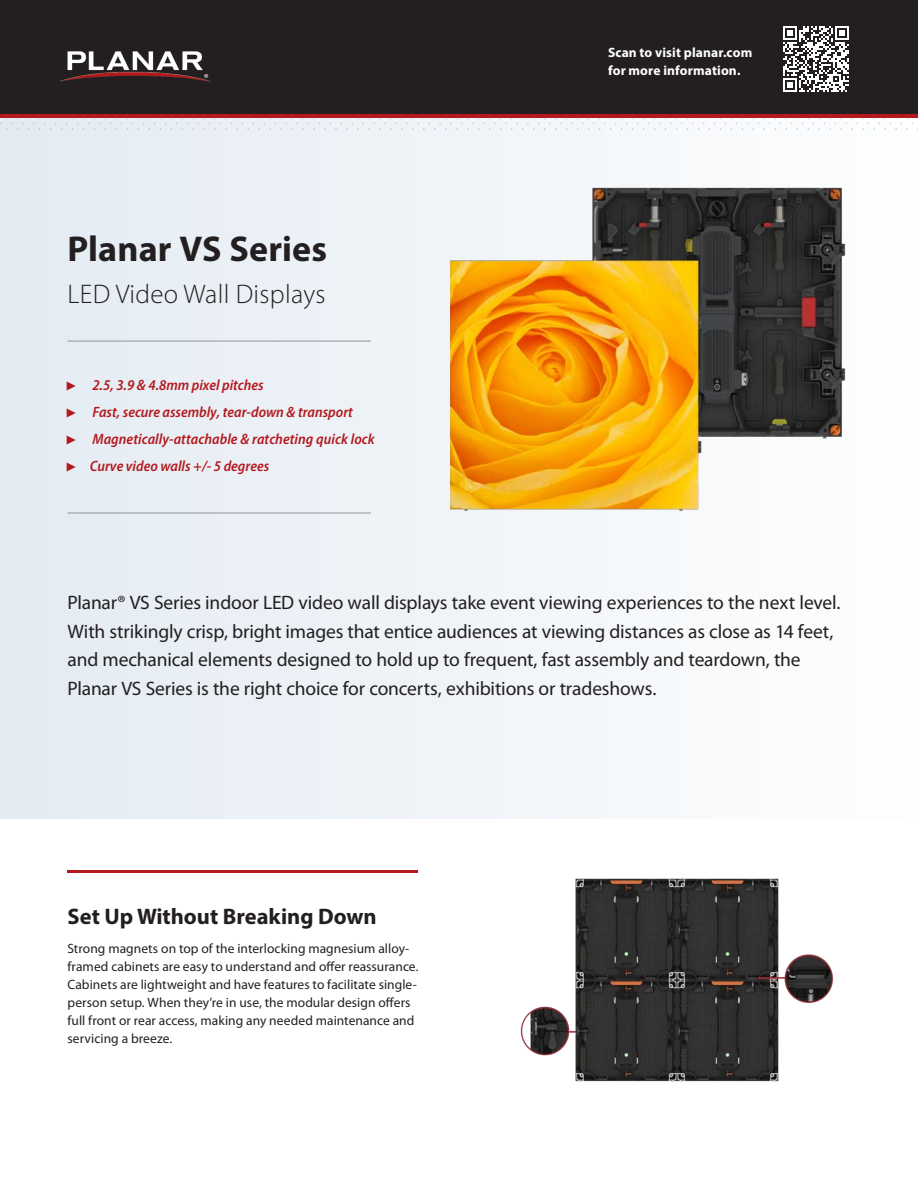
<style>
.page{position:relative;width:918px;height:1188px;background:#fff}
.page>*{position:absolute;margin:0;border:0;box-sizing:border-box;transform-origin:0 0}
.H1_-_Title{font:700 36px "Myriad Pro";letter-spacing:.005em;color:#231f20}
.H2_-_Subtitle{font:300 27px "Myriad Pro";letter-spacing:.01em;color:#231f20}
.H4_-_Segment_Subhead{font:700 22.5px "Myriad Pro";color:#231f20}
.H5_-_Intro_Text{font:19.5px/28.5px "Myriad Pro";letter-spacing:-.01em;color:#231f20}
.t1{font:italic 600 semi-condensed 15px/27px "Myriad Pro";color:#b4181d}
.Body{font:13.5px/18px "Myriad Pro";letter-spacing:.005em;color:#231f20}
.Body-2{font:700 13.5px/18px "Myriad Pro";letter-spacing:.01em;color:#fff}
.s1{font-family:"Menlo";font-weight:400;font-style:normal;font-stretch:normal}
</style>
<div class="page">
<img style="left:520px;top:878px;width:314px;height:204px">
<hr style="left:68px;top:871px;width:350px;height:2px;background:#b4181d">
<div style="left:0;top:0;width:918px;height:819px;background:linear-gradient(to right,#e3ebf3,#fefefe)"></div>
<img style="left:418px;top:173px;width:432px;height:341px">
<hr style="left:68px;top:341px;width:303px;height:1px;background:#939598">
<hr style="left:68px;top:513px;width:303px;height:1px;background:#939598">
<div style="left:0;top:0;width:918px;height:118px;background:#231f20"></div>
<img style="left:59px;top:51px;width:152px;height:31px">
<hr style="left:0;top:114px;width:918px;height:4px;background:#b4181d">
<svg style="left:783px;top:26px;width:66px;height:66px"></svg>
<img style="left:0;top:118px;width:918px;height:12px">
<p class="H1_-_Title" style="left:68px;top:225px;width:261px">Planar VS Series</p>
<p class="H2_-_Subtitle" style="left:68px;top:278px;width:260px">LED Video Wall Displays</p>
<p class="t1" style="left:67px;top:371px;width:309px"><span class="s1">▶</span> 2.5, 3.9 &amp; 4.8mm pixel pitches<br><span class="s1">▶</span> Fast, secure assembly, tear-down &amp; transport<br><span class="s1">▶</span> Magnetically-attachable &amp; ratcheting quick lock <span class="s1">▶</span> Curve video walls +/- 5 degrees</p>
<p class="Body-2" style="left:608px;top:43px;width:146px">Scan to visit planar.com for more information.</p>
<p class="H5_-_Intro_Text" style="left:68px;top:588px;width:775px">Planar® VS Series indoor LED video wall displays take event viewing experiences to the next level.<br>With strikingly crisp, bright images that entice audiences at viewing distances as close as 14 feet, and mechanical elements designed to hold up to frequent, fast assembly and teardown, the Planar VS Series is the right choice for concerts, exhibitions or tradeshows.</p>
<p class="H4_-_Segment_Subhead" style="left:68px;top:901px;width:311px">Set Up Without Breaking Down</p>
<p class="Body" style="left:68px;top:939px;width:353px">Strong magnets on top of the interlocking magnesium alloy&shy;framed cabinets are easy to understand and offer reassurance.<br>Cabinets are lightweight and have features to facilitate single&shy;person setup. When they’re in use, the modular design offers full front or rear access, making any needed maintenance and servicing a breeze.</p>
</div>
